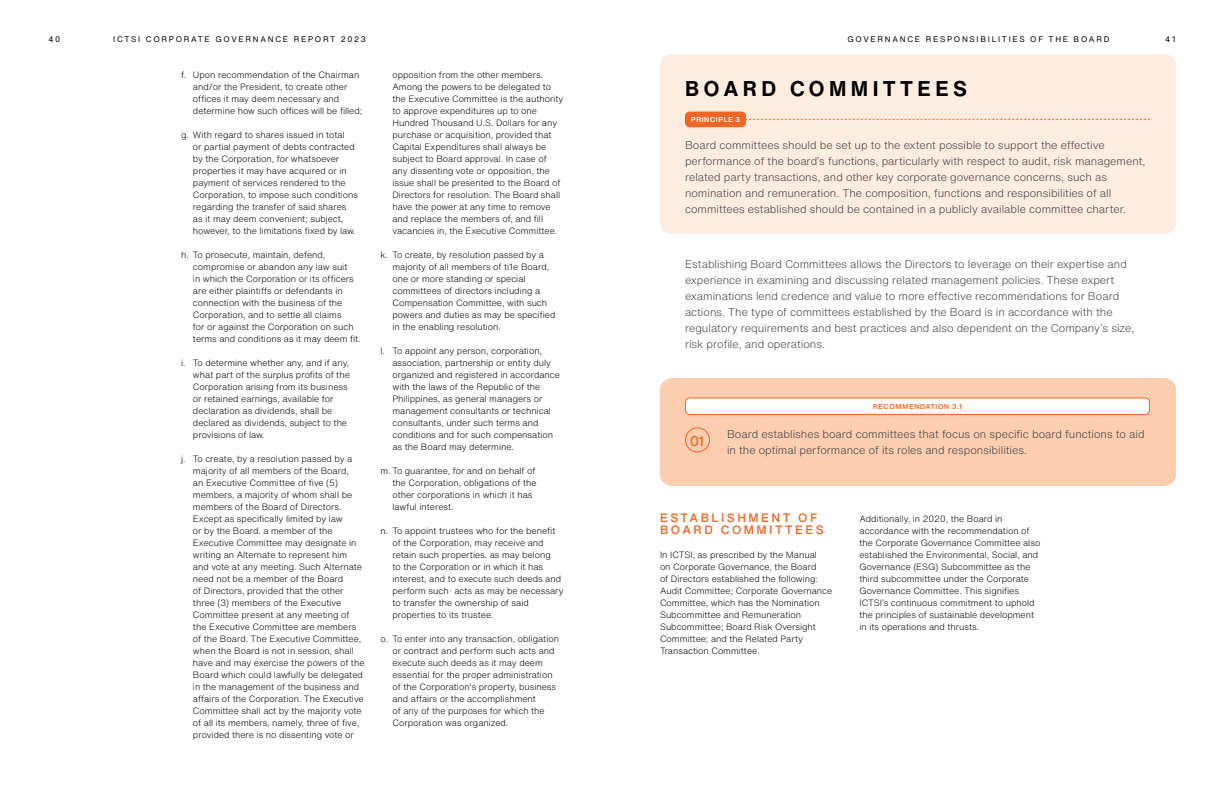
<style>
.page{position:relative;width:1224px;height:792px;background:#fff}
.page>*{position:absolute;margin:0;border:0;box-sizing:border-box;transform-origin:0 0}
.t1{font:700 21px "Helvetica Now Text";letter-spacing:.21em;color:#000}
.t2{font:500 14px "Helvetica Now Display";color:#f26524}
.t3{font:500 12px/12px "Helvetica Now Text";letter-spacing:.21em;color:#f26524}
.t4{font:300 11px/16px "Helvetica Now Text";color:#414042}
.t5{font:300 9px/12px "Helvetica Now Text";color:#000}
.t6{font:8px "Helvetica Now Text";letter-spacing:.21em;color:#000}
.t7{font:700 7px "Helvetica Now Display";letter-spacing:.11em;color:#f26524}
.t8{font:700 7px "Helvetica Now Display";letter-spacing:.11em;color:#fff}
</style>
<div class="page">
<div style="left:660px;top:54px;width:516px;height:180px;background:#feecdf;border-radius:12px"></div>
<div style="left:660px;top:378px;width:516px;height:108px;background:#fccdaf;border-radius:12px"></div>
<div style="left:686px;top:398px;width:464px;height:16px;background:#fff;border-radius:5px"></div>
<div style="left:685px;top:397px;width:465px;height:18px;border:1px solid #f26524;border-radius:5px"></div>
<div style="left:685px;top:427px;width:25px;height:25px;border:1px solid #f26524;border-radius:50%"></div>
<svg style="left:746px;top:119px;width:404px;height:1px"></svg>
<div style="left:685px;top:112px;width:61px;height:15px;background:#f26524;border-radius:4px"></div>
<p class="t6" style="left:49px;top:33px;width:13px">40</p>
<p class="t6" style="left:113px;top:33px;width:254px">ICTSI CORPORATE GOVERNANCE REPORT 2023</p>
<p class="t6" style="left:847px;top:33px;width:264px">GOVERNANCE RESPONSIBILITIES OF TH E BOARD</p>
<p class="t6" style="left:1165px;top:33px;width:12px">41</p>
<p class="t5" style="left:193px;top:68px;width:171px;text-indent:-12px">f. Upon recommendation of the Chairman and/or the President, to create other offices it may deem necessary and determine how such offices will be filled;</p>
<p class="t5" style="left:193px;top:128px;width:167px;text-indent:-12px">g. With regard to shares issued in total<br>or partial payment of debts contracted by the Corporation, for whatsoever properties it may have acquired or in payment of services rendered to the Corporation, to impose such conditions regarding the transfer of said shares as it may deem convenient; subject, however, to the limitations fixed by law.</p>
<p class="t5" style="left:193px;top:248px;width:169px;text-indent:-12px">h. To prosecute, maintain, defend, compromise or abandon any law suit<br>in which the Corporation or its officers are either plaintiffs or defendants in connection with the business of the Corporation, and to settle all claims<br>for or against the Corporation on such terms and conditions as it may deem fit.</p>
<p class="t5" style="left:193px;top:356px;width:158px;text-indent:-12px">i. To determine whether any, and if any, what part of the surplus profits of the Corporation arising from its business or retained earnings, available for declaration as dividends, shall be declared as dividends, subject to the provisions of law.</p>
<p class="t5" style="left:193px;top:452px;width:173px;text-indent:-12px">j. To create, by a resolution passed by a majority of all members of the Board,<br>an Executive Committee of five (5) members, a majority of whom shall be members of the Board of Directors.<br>Except as specifically limited by law<br>or by the Board. a member of the Executive Committee may designate in writing an Alternate to represent him and vote at any meeting. Such Alternate need not be a member of the Board<br>of Directors, provided that the other three (3) members of the Executive Committee present at any meeting of the Executive Committee are members of the Board. The Executive Committee, when the Board is not in session, shall have and may exercise the powers of the Board which could lawfully be delegated in the management of the business and affairs of the Corporation. The Executive Committee shall act by the majority vote of all its members, namely, three of five, provided there is no dissenting vote or</p>
<p class="t5" style="left:392px;top:68px;width:172px">opposition from the other members.<br>Among the powers to be delegated to the Executive Committee is the authority to approve expenditures up to one Hundred Thousand U.S. Dollars for any purchase or acquisition, provided that Capital Expenditures shall always be subject to Board approval. In case of any dissenting vote or opposition, the issue shall be presented to the Board of Directors for resolution. The Board shall have the power at any time to remove and replace the members of, and fill vacancies in, the Executive Committee.</p>
<p class="t5" style="left:392px;top:248px;width:164px;text-indent:-12px">k. To create, by resolution passed by a majority of all members of ti1e Board, one or more standing or special committees of directors including a Compensation Committee, with such powers and duties as may be specified in the enabling resolution.</p>
<p class="t5" style="left:392px;top:344px;width:169px;text-indent:-12px">l. To appoint any person, corporation, association, partnership or entity duly organized and registered in accordance with the laws of the Republic of the Philippines, as general managers or management consultants or technical consultants, under such terms and conditions and for such compensation as the Board may determine.</p>
<p class="t5" style="left:392px;top:464px;width:146px;text-indent:-12px">m. To guarantee, for and on behalf of the Corporation, obligations of the other corporations in which it has lawful interest.</p>
<p class="t5" style="left:392px;top:524px;width:173px;text-indent:-12px">n. To appoint trustees who for the benefit of the Corporation, may receive and retain such properties. as may belong<br>to the Corporation or in which it has interest, and to execute such deeds and perform such· acts as may be necessary to transfer the ownership of said properties to its trustee.</p>
<p class="t5" style="left:392px;top:632px;width:168px;text-indent:-12px">o. To enter into any transaction, obligation or contract and perform such acts and execute such deeds as it may deem essential for the proper administration of the Corporation's property, business and affairs or the accomplishment<br>of any of the purposes for which the Corporation was organized.</p>
<h1 class="t1" style="left:685px;top:73px;width:283px">BOARD COMMITTEES</h1>
<p class="t8" style="left:691px;top:115px;width:50px">PRINCIPLE 3</p>
<p class="t4" style="left:685px;top:137px;width:462px">Board committees should be set up to the extent possible to support the effective performance of the board’s functions, particularly with respect to audit, risk management, related party transactions, and other key corporate governance concerns, such as nomination and remuneration. The composition, functions and responsibilities of all committees established should be contained in a publicly available committee charter.</p>
<p class="t4" style="left:685px;top:255px;width:451px">Establishing Board Committees allows the Directors to leverage on their expertise and experience in examining and discussing related management policies. These expert examinations lend credence and value to more effective recommendations for Board actions. The type of committees established by the Board is in accordance with the regulatory requirements and best practices and also dependent on the Company’s size, risk profile, and operations.</p>
<h2 class="t2" style="left:690px;top:431px;width:15px">01</h2>
<p class="t7" style="left:873px;top:402px;width:90px">RECOMMENDATION 3.1</p>
<p class="t4" style="left:727px;top:425px;width:419px">Board establishes board committees that focus on specific board functions to aid in the optimal performance of its roles and responsibilities.</p>
<h3 class="t3" style="left:660px;top:511px;width:165px">ESTABLISHMENT OF<br>BOARD COMMITTEES</h3>
<p class="t5" style="left:660px;top:548px;width:174px">In ICTSI, as prescribed by the Manual<br>on Corporate Governance, the Board<br>of Directors established the following:<br>Audit Committee; Corporate Governance Committee, which has the Nomination Subcommittee and Remuneration Subcommittee; Board Risk Oversight Committee; and the Related Party Transaction Committee.</p>
<p class="t5" style="left:860px;top:512px;width:182px">Additionally, in 2020, the Board in accordance with the recommendation of the Corporate Governance Committee also established the Environmental, Social, and Governance (ESG) Subcommittee as the third subcommittee under the Corporate Governance Committee. This signifies ICTSI’s continuous commitment to uphold the principles of sustainable development in its operations and thrusts.</p>
</div>
